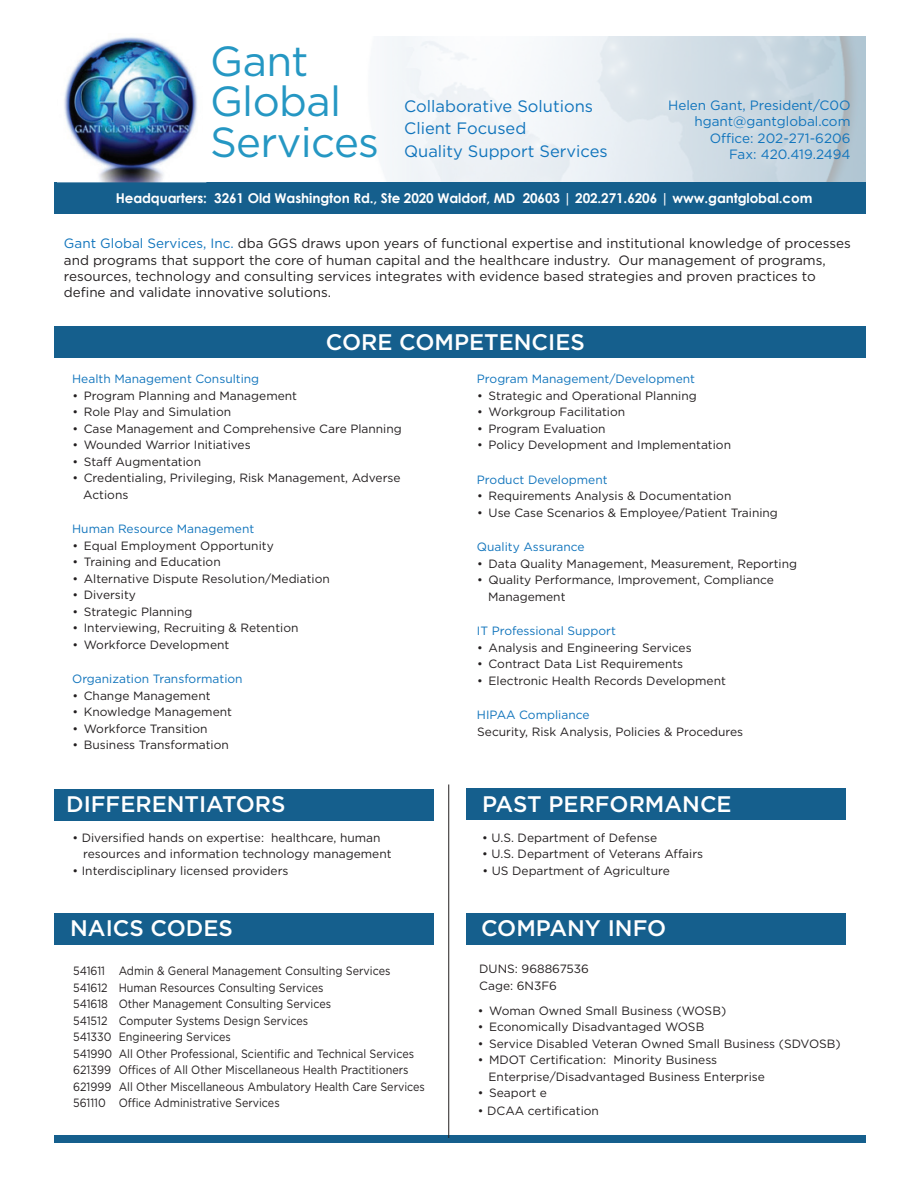
<style>
.page{position:relative;width:918px;height:1188px;background:#fff}
.page>*{position:absolute;margin:0;border:0;box-sizing:border-box;transform-origin:0 0}
.t1{font:42px/40.5px "Gotham";letter-spacing:-.015em;color:#2597c3}
.t2{font:500 22.5px "Gotham";color:#fff}
.t3{font:16.5px/22.5px "Gotham";color:#1074bc}
.t4{font:13.5px/16.2px "Gotham";color:#231f20}
.t5{font:700 13.5px "Century Gothic";letter-spacing:-.01em;color:#fff}
.t6{font:13.5px/16.5px "Gotham";color:#1074bc;text-align:right}
.t7{font:12px/16.5px "Gotham";color:#231f20}
.t8{font:12px/16.5px "Gotham";color:#231f20;scale:.9 1}
.t9{font:12px "Gotham";color:#1074bc}
.s1{color:#1074bc}
</style>
<div class="page">
<div style="left:54px;top:182px;width:812px;height:32px;background:#155f8d"></div>
<div style="left:54px;top:789px;width:380px;height:32px;background:#155f8d"></div>
<div style="left:54px;top:913px;width:380px;height:32px;background:#155f8d"></div>
<div style="left:466px;top:788px;width:380px;height:32px;background:#155f8d"></div>
<div style="left:466px;top:913px;width:380px;height:32px;background:#155f8d"></div>
<div style="left:54px;top:326px;width:812px;height:32px;background:#155f8d"></div>
<div style="left:54px;top:1135px;width:812px;height:8px;background:#155f8d"></div>
<img style="left:57px;top:36px;width:150px;height:147px">
<hr style="left:448px;top:785px;width:1px;height:353px;background:#231f20">
<h1 class="t1" style="left:210px;top:40px;width:171px">Gant<br>Global<br>Services</h1>
<p class="t6" style="left:668px;top:97px;width:184px">Helen Gant, President/C0O hgant@gantglobal.com<br>Office: 202-271-6206<br>Fax: 420.419.2494</p>
<h3 class="t3" style="left:404px;top:94px;width:205px">Collaborative Solutions<br>Client Focused<br>Quality Support Services</h3>
<p class="t5" style="left:116px;top:189px;width:698px">Headquarters: 3261 Old Washington Rd., Ste 2020 Waldorf, MD 20603 | 202.271.6206 | www.gantglobal.com</p>
<p class="t4" style="left:64px;top:235px;width:788px"><span class="s1">Gant Global Services, Inc.</span> dba GGS draws upon years of functional expertise and institutional knowledge of processes and programs that support the core of human capital and the healthcare industry. Our management of programs, resources, technology and consulting services integrates with evidence based strategies and proven practices to define and validate innovative solutions.</p>
<h2 class="t2" style="left:326px;top:330px;width:260px">CORE COMPETENCIES</h2>
<p class="t9" style="left:477px;top:372px;width:220px">Program Management/Development</p>
<p class="t7" style="left:477px;top:387px;width:221px">• Strategic and Operational Planning</p>
<p class="t7" style="left:477px;top:404px;width:149px">• Workgroup Facilitation</p>
<p class="t7" style="left:477px;top:420px;width:130px">• Program Evaluation</p>
<p class="t7" style="left:477px;top:437px;width:255px">• Policy Development and Implementation</p>
<p class="t9" style="left:477px;top:473px;width:132px">Product Development</p>
<p class="t7" style="left:477px;top:488px;width:256px">• Requirements Analysis &amp; Documentation</p>
<p class="t7" style="left:477px;top:504px;width:302px">• Use Case Scenarios &amp; Employee/Patient Training</p>
<p class="t9" style="left:477px;top:540px;width:109px">Quality Assurance</p>
<p class="t7" style="left:477px;top:555px;width:321px">• Data Quality Management, Measurement, Reporting</p>
<p class="t7" style="left:488px;top:572px;width:287px;text-indent:-11px">• Quality Performance, Improvement, Compliance<br>Management</p>
<p class="t9" style="left:477px;top:624px;width:140px">IT Professional Support</p>
<p class="t7" style="left:477px;top:639px;width:216px">• Analysis and Engineering Services</p>
<p class="t7" style="left:477px;top:656px;width:208px">• Contract Data List Requirements</p>
<p class="t7" style="left:477px;top:672px;width:250px">• Electronic Health Records Development</p>
<p class="t9" style="left:477px;top:708px;width:114px">HIPAA Compliance</p>
<p class="t7" style="left:477px;top:723px;width:268px">Security, Risk Analysis, Policies &amp; Procedures</p>
<p class="t9" style="left:72px;top:372px;width:189px">Health Management Consulting</p>
<p class="t7" style="left:72px;top:387px;width:226px">• Program Planning and Management</p>
<p class="t7" style="left:72px;top:404px;width:160px">• Role Play and Simulation</p>
<p class="t7" style="left:72px;top:420px;width:331px">• Case Management and Comprehensive Care Planning</p>
<p class="t7" style="left:72px;top:437px;width:180px">• Wounded Warrior Initiatives</p>
<p class="t7" style="left:72px;top:453px;width:130px">• Staff Augmentation</p>
<p class="t7" style="left:83px;top:470px;width:319px;text-indent:-11px">• Credentialing, Privileging, Risk Management, Adverse<br>Actions</p>
<p class="t9" style="left:72px;top:522px;width:184px">Human Resource Management</p>
<p class="t7" style="left:72px;top:537px;width:203px">• Equal Employment Opportunity</p>
<p class="t7" style="left:72px;top:554px;width:150px">• Training and Education</p>
<p class="t7" style="left:72px;top:570px;width:259px">• Alternative Dispute Resolution/Mediation</p>
<p class="t7" style="left:72px;top:587px;width:65px">• Diversity</p>
<p class="t7" style="left:72px;top:603px;width:122px">• Strategic Planning</p>
<p class="t7" style="left:72px;top:620px;width:228px">• Interviewing, Recruiting &amp; Retention</p>
<p class="t7" style="left:72px;top:636px;width:158px">• Workforce Development</p>
<p class="t9" style="left:72px;top:672px;width:172px">Organization Transformation</p>
<p class="t7" style="left:72px;top:687px;width:140px">• Change Management</p>
<p class="t7" style="left:72px;top:704px;width:161px">• Knowledge Management</p>
<p class="t7" style="left:72px;top:720px;width:137px">• Workforce Transition</p>
<p class="t7" style="left:72px;top:737px;width:158px">• Business Transformation</p>
<h2 class="t2" style="left:66px;top:791px;width:221px">DIFFERENTIATORS</h2>
<p class="t7" style="left:83px;top:829px;width:310px;text-indent:-11px">• Diversified hands on expertise: healthcare, human resources and information technology management</p>
<p class="t7" style="left:72px;top:862px;width:218px">• Interdisciplinary licensed providers</p>
<h2 class="t2" style="left:70px;top:915px;width:164px">NAICS CODES</h2>
<p class="t8" style="left:73px;top:963px;width:392px">541611 Admin &amp; General Management Consulting Services 541612 Human Resources Consulting Services<br>541618 Other Management Consulting Services<br>541512 Computer Systems Design Services<br>541330 Engineering Services<br>541990 All Other Professional, Scientific and Technical Services 621399 Offices of All Other Miscellaneous Health Practitioners 621999 All Other Miscellaneous Ambulatory Health Care Services 561110 Office Administrative Services</p>
<h2 class="t2" style="left:482px;top:791px;width:251px">PAST PERFORMANCE</h2>
<p class="t7" style="left:482px;top:829px;width:176px">• U.S. Department of Defense</p>
<p class="t7" style="left:482px;top:846px;width:222px">• U.S. Department of Veterans Affairs</p>
<p class="t7" style="left:482px;top:862px;width:189px">• US Department of Agriculture</p>
<h2 class="t2" style="left:481px;top:915px;width:187px">COMPANY INFO</h2>
<p class="t7" style="left:479px;top:961px;width:111px">DUNS: 968867536<br>Cage: 6N3F6</p>
<p class="t7" style="left:478px;top:1002px;width:250px">• Woman Owned Small Business (WOSB)</p>
<p class="t7" style="left:478px;top:1019px;width:228px">• Economically Disadvantaged WOSB</p>
<p class="t7" style="left:478px;top:1035px;width:364px">• Service Disabled Veteran Owned Small Business (SDVOSB)</p>
<p class="t7" style="left:489px;top:1052px;width:278px;text-indent:-11px">• MDOT Certification: Minority Business<br>Enterprise/Disadvantaged Business Enterprise</p>
<p class="t7" style="left:478px;top:1085px;width:71px">• Seaport e</p>
<p class="t7" style="left:478px;top:1103px;width:123px">• DCAA certification</p>
</div>
